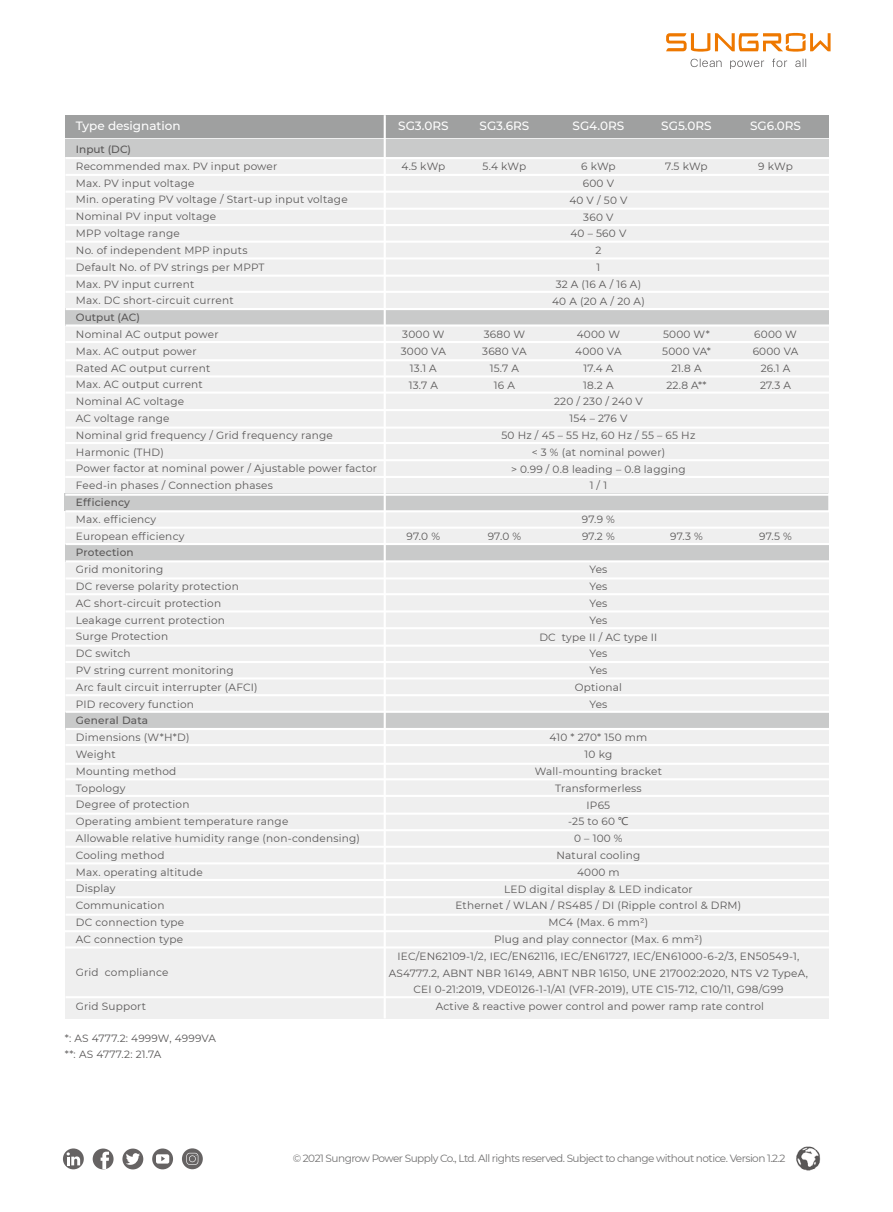
<style>
.page{position:relative;width:893px;height:1212px;background:#fff}
.page>*{position:absolute;margin:0;border:0;box-sizing:border-box;transform-origin:0 0}
.t1{font:500 12px "Montserrat";color:#fff}
.t2{font:10.5px/16.8px "Montserrat";letter-spacing:.02em;color:#595757;text-align:center}
.t3{font:10.5px "Montserrat";letter-spacing:-.05em;color:#727171}
.t4{font:500 10.5px "Montserrat";letter-spacing:.02em;color:#595757}
.t5{font:500 10.5px "Montserrat";color:#595757}
.s1{font-family:"Microsoft Ya Hei"}
</style>
<div class="page">
<svg style="left:666px;top:33px;width:165px;height:19px"></svg>
<svg style="left:690px;top:59px;width:32px;height:8px"></svg>
<svg style="left:730px;top:61px;width:34px;height:8px"></svg>
<svg style="left:795px;top:59px;width:11px;height:8px"></svg>
<svg style="left:772px;top:59px;width:15px;height:8px"></svg>
<img style="left:796px;top:1146px;width:25px;height:25px">
<div style="left:122px;top:1148px;width:21px;height:21px;background:#666363;border-radius:50%"></div>
<svg style="left:126px;top:1153px;width:14px;height:12px"></svg>
<svg style="left:63px;top:1148px;width:21px;height:21px"></svg>
<svg style="left:67px;top:1152px;width:13px;height:13px"></svg>
<svg style="left:152px;top:1148px;width:21px;height:21px"></svg>
<svg style="left:156px;top:1154px;width:13px;height:9px"></svg>
<div style="left:93px;top:1148px;width:21px;height:21px;background:#666363;border-radius:50%"></div>
<svg style="left:101px;top:1152px;width:8px;height:17px"></svg>
<svg style="left:182px;top:1148px;width:21px;height:21px"></svg>
<svg style="left:186px;top:1153px;width:12px;height:12px"></svg>
<div style="left:66px;top:115px;width:763px;height:903px;background:#efefef"></div>
<div style="left:66px;top:115px;width:763px;height:22px;background:#9fa0a0"></div>
<div style="left:66px;top:140px;width:763px;height:17px;background:#c9caca"></div>
<div style="left:66px;top:308px;width:763px;height:18px;background:#c9caca"></div>
<div style="left:66px;top:544px;width:763px;height:18px;background:#c9caca"></div>
<div style="left:66px;top:712px;width:763px;height:18px;background:#c9caca"></div>
<div style="left:65px;top:493px;width:763px;height:18px;background:#c9caca"></div>
<hr style="left:66px;top:157px;width:763px;height:2px;background:#fff">
<hr style="left:66px;top:174px;width:763px;height:2px;background:#fff">
<hr style="left:66px;top:191px;width:763px;height:2px;background:#fff">
<hr style="left:66px;top:208px;width:763px;height:2px;background:#fff">
<hr style="left:66px;top:224px;width:763px;height:2px;background:#fff">
<hr style="left:66px;top:241px;width:763px;height:2px;background:#fff">
<hr style="left:66px;top:257px;width:763px;height:2px;background:#fff">
<hr style="left:66px;top:275px;width:763px;height:2px;background:#fff">
<hr style="left:66px;top:291px;width:763px;height:2px;background:#fff">
<hr style="left:66px;top:308px;width:763px;height:2px;background:#fff">
<hr style="left:66px;top:324px;width:763px;height:3px;background:#fff">
<hr style="left:66px;top:341px;width:763px;height:2px;background:#fff">
<hr style="left:66px;top:359px;width:763px;height:2px;background:#fff">
<hr style="left:66px;top:375px;width:763px;height:2px;background:#fff">
<hr style="left:66px;top:391px;width:763px;height:3px;background:#fff">
<hr style="left:66px;top:409px;width:763px;height:2px;background:#fff">
<hr style="left:66px;top:426px;width:763px;height:3px;background:#fff">
<hr style="left:66px;top:442px;width:763px;height:2px;background:#fff">
<hr style="left:66px;top:459px;width:763px;height:2px;background:#fff">
<hr style="left:65px;top:476px;width:764px;height:2px;background:#fff">
<hr style="left:65px;top:494px;width:764px;height:2px;background:#fff">
<hr style="left:66px;top:543px;width:763px;height:2px;background:#fff">
<hr style="left:66px;top:527px;width:763px;height:2px;background:#fff">
<hr style="left:66px;top:510px;width:763px;height:2px;background:#fff">
<hr style="left:66px;top:560px;width:763px;height:2px;background:#fff">
<hr style="left:66px;top:577px;width:763px;height:2px;background:#fff">
<hr style="left:66px;top:593px;width:763px;height:2px;background:#fff">
<hr style="left:66px;top:661px;width:763px;height:2px;background:#fff">
<hr style="left:66px;top:644px;width:763px;height:3px;background:#fff">
<hr style="left:66px;top:711px;width:763px;height:2px;background:#fff">
<hr style="left:66px;top:728px;width:763px;height:2px;background:#fff">
<hr style="left:66px;top:744px;width:763px;height:2px;background:#fff">
<hr style="left:66px;top:763px;width:763px;height:2px;background:#fff">
<hr style="left:66px;top:677px;width:763px;height:2px;background:#fff">
<hr style="left:66px;top:610px;width:763px;height:2px;background:#fff">
<hr style="left:66px;top:694px;width:763px;height:2px;background:#fff">
<hr style="left:66px;top:627px;width:763px;height:2px;background:#fff">
<hr style="left:66px;top:778px;width:763px;height:2px;background:#fff">
<hr style="left:66px;top:795px;width:763px;height:2px;background:#fff">
<hr style="left:66px;top:812px;width:763px;height:3px;background:#fff">
<hr style="left:66px;top:829px;width:763px;height:2px;background:#fff">
<hr style="left:66px;top:846px;width:763px;height:2px;background:#fff">
<hr style="left:66px;top:862px;width:763px;height:2px;background:#fff">
<hr style="left:66px;top:879px;width:763px;height:2px;background:#fff">
<hr style="left:66px;top:896px;width:764px;height:2px;background:#fff">
<hr style="left:66px;top:914px;width:763px;height:2px;background:#fff">
<hr style="left:65px;top:930px;width:764px;height:2px;background:#fff">
<hr style="left:66px;top:996px;width:763px;height:2px;background:#fff">
<hr style="left:65px;top:946px;width:764px;height:2px;background:#fff">
<hr style="left:384px;top:115px;width:2px;height:903px;background:#fff">
<p class="t1" style="left:76px;top:118px;width:106px">Type designation</p>
<p class="t4" style="left:76px;top:142px;width:57px">Input (DC)</p>
<p class="t2" style="left:76px;top:157px;width:273px;text-align:left">Recommended max. PV input power<br>Max. PV input voltage<br>Min. operating PV voltage / Start-up input voltage<br>Nominal PV input voltage<br>MPP voltage range<br>No. of independent MPP inputs<br>Default No. of PV strings per MPPT<br>Max. PV input current<br>Max. DC short-circuit current</p>
<p class="t5" style="left:76px;top:310px;width:65px">Output (AC)</p>
<p class="t2" style="left:76px;top:325px;width:303px;text-align:left">Nominal AC output power<br>Max. AC output power<br>Rated AC output current<br>Max. AC output current<br>Nominal AC voltage<br>AC voltage range<br>Nominal grid frequency / Grid frequency range<br>Harmonic (THD)<br>Power factor at nominal power / Ajustable power factor<br>Feed-in phases / Connection phases</p>
<p class="t4" style="left:76px;top:495px;width:56px">Efficiency</p>
<p class="t2" style="left:76px;top:510px;width:110px;text-align:left">Max. efficiency<br>European efficiency</p>
<p class="t4" style="left:76px;top:545px;width:59px">Protection</p>
<p class="t2" style="left:76px;top:561px;width:183px;text-align:left">Grid monitoring<br>DC reverse polarity protection<br>AC short-circuit protection<br>Leakage current protection<br>Surge Protection<br>DC switch<br>PV string current monitoring<br>Arc fault circuit interrupter (AFCI)<br>PID recovery function</p>
<p class="t4" style="left:76px;top:713px;width:74px">General Data</p>
<p class="t2" style="left:76px;top:729px;width:285px;text-align:left">Dimensions (W*H*D)<br>Weight<br>Mounting method<br>Topology<br>Degree of protection<br>Operating ambient temperature range<br>Allowable relative humidity range (non-condensing)<br>Cooling method<br>Max. operating altitude<br>Display<br>Communication<br>DC connection type<br>AC connection type</p>
<p class="t2" style="left:76px;top:964px;width:94px">Grid compliance</p>
<p class="t2" style="left:76px;top:997px;width:72px">Grid Support</p>
<p class="t2" style="left:65px;top:1029px;width:153px;text-align:left">*: AS 4777.2: 4999W, 4999VA **: AS 4777.2: 21.7A</p>
<p class="t1" style="left:398px;top:118px;width:52px">SG3.0RS</p>
<p class="t1" style="left:480px;top:118px;width:51px">SG3.6RS</p>
<p class="t1" style="left:573px;top:118px;width:53px">SG4.0RS</p>
<p class="t1" style="left:661px;top:118px;width:52px">SG5.0RS</p>
<p class="t1" style="left:750px;top:117px;width:52px">SG6.0RS</p>
<p class="t2" style="left:552px;top:158px;width:94px">6 kWp<br>600 V<br>40 V / 50 V<br>360 V<br>40 – 560 V<br>2<br>1<br>32 A (16 A / 16 A)<br>40 A (20 A / 20 A)</p>
<p class="t2" style="left:501px;top:326px;width:196px">4000 W<br>4000 VA<br>17.4 A<br>18.2 A<br>220 / 230 / 240 V<br>154 – 276 V<br>50 Hz / 45 – 55 Hz, 60 Hz / 55 – 65 Hz &lt; 3 % (at nominal power)<br>&gt; 0.99 / 0.8 leading – 0.8 lagging<br>1 / 1</p>
<p class="t2" style="left:582px;top:510px;width:35px;text-align:left">97.9 %<br>97.2 %</p>
<p class="t2" style="left:539px;top:561px;width:120px">Yes<br>Yes<br>Yes<br>Yes<br>DC type II / AC type II<br>Yes<br>Yes<br>Optional<br>Yes</p>
<p class="t2" style="left:389px;top:729px;width:421px">410 * 270* 150 mm<br>10 kg<br>Wall-mounting bracket<br>Transformerless<br>IP65<br>-25 to 60 <span class="s1">℃<br></span>0 – 100 %<br>Natural cooling<br>4000 m<br>LED digital display &amp; LED indicator<br>Ethernet / WLAN / RS485 / DI (Ripple control &amp; DRM)<br>MC4 (Max. 6 mm²)<br>Plug and play connector (Max. 6 mm²)<br>IEC/EN62109-1/2, IEC/EN62116, IEC/EN61727, IEC/EN61000-6-2/3, EN50549-1,<br>AS4777.2, ABNT NBR 16149, ABNT NBR 16150, UNE 217002:2020, NTS V2 TypeA,<br>CEI 0-21:2019, VDE0126-1-1/A1 (VFR-2019), UTE C15-712, C10/11, G98/G99<br>Active &amp; reactive power control and power ramp rate control</p>
<p class="t2" style="left:401px;top:158px;width:45px">4.5 kWp</p>
<p class="t2" style="left:483px;top:158px;width:45px">5.4 kWp</p>
<p class="t2" style="left:665px;top:158px;width:44px">7.5 kWp</p>
<p class="t2" style="left:758px;top:158px;width:36px">9 kWp</p>
<p class="t2" style="left:662px;top:326px;width:50px">5000 W*<br>5000 VA*<br>21.8 A<br>22.8 A**</p>
<p class="t2" style="left:401px;top:326px;width:47px">3000 W<br>3000 VA<br>13.1 A<br>13.7 A</p>
<p class="t2" style="left:482px;top:326px;width:46px">3680 W<br>3680 VA<br>15.7 A<br>16 A</p>
<p class="t2" style="left:753px;top:326px;width:47px">6000 W<br>6000 VA<br>26.1 A<br>27.3 A</p>
<p class="t2" style="left:407px;top:527px;width:35px">97.0 %</p>
<p class="t2" style="left:488px;top:527px;width:35px">97.0 %</p>
<p class="t2" style="left:670px;top:527px;width:34px">97.3 %</p>
<p class="t2" style="left:759px;top:527px;width:34px">97.5 %</p>
<p class="t3" style="left:293px;top:1151px;width:494px">© 2021 Sungrow Power Supply Co., Ltd. All rights reserved. Subject to change without notice. Version 1.2.2</p>
</div>
